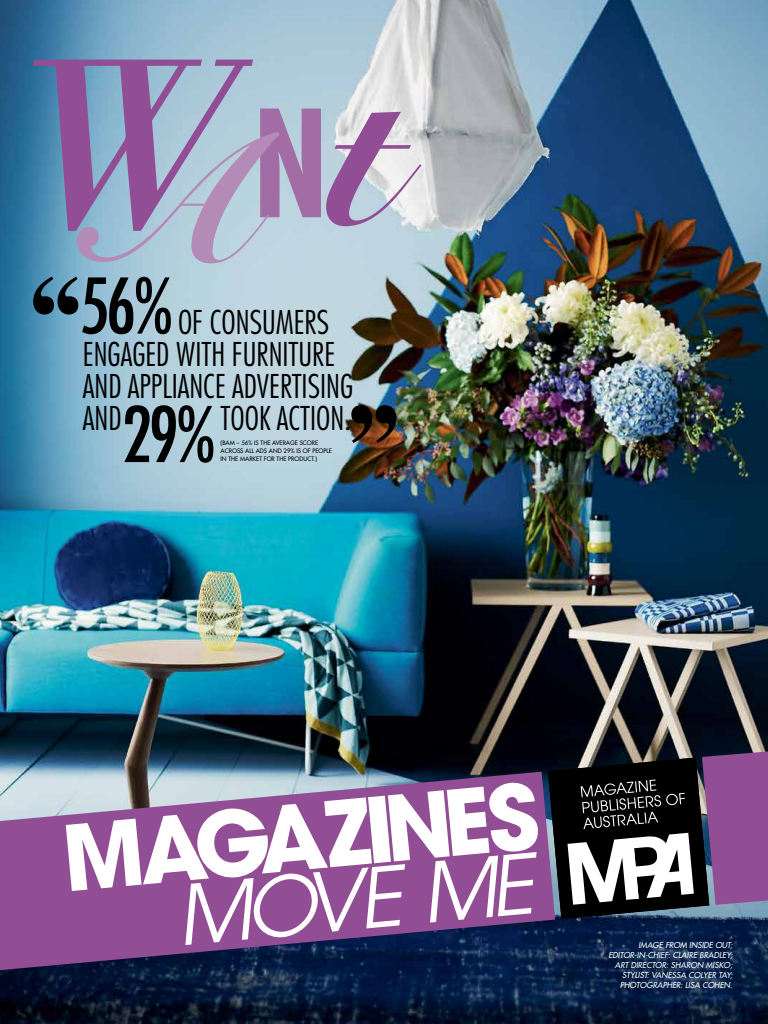
<style>
.page{position:relative;width:768px;height:1024px;background:#fff}
.page>*{position:absolute;margin:0;border:0;box-sizing:border-box;transform-origin:0 0}
.t1{font:italic 250.8px "Bodoni";color:#924e94}
.t2{font:condensed 74.5px/128.5px "Futura";color:#000;text-align:center}
.t3{font:300 condensed 31.9px/31.9px "Futura";color:#000}
.t4{font:italic 8px "Futura";color:#fff}
.t5{font:6px/8px "Futura";color:#000}
.s1{font-family:"Futura";font-weight:700;font-style:normal;font-stretch:condensed;font-size:144.2px;color:#a26ca5}
.s2{font-family:"Snell Roundhand Black Script";font-style:normal;font-size:222.7px}
</style>
<div class="page">
<img style="left:0;top:0;width:768px;height:1024px">
<svg style="left:0;top:772px;width:555px;height:230px"></svg>
<svg style="left:548px;top:751px;width:220px;height:168px;background:#594c5f"></svg>
<svg style="left:33px;top:277px;width:45px;height:38px;background:#325161"></svg>
<svg style="left:351px;top:405px;width:45px;height:38px;background:#3e2719"></svg>
<h1 class="t1" style="left:17px;top:-7px;width:381px">W<sub>A</sub><span class="s1">n</span><span class="s2">t</span></h1>
<h2 class="t2" style="left:79px;top:241px;width:139px">56%<br>29%</h2>
<h3 class="t3" style="left:83px;top:307px;width:272px;text-indent:95px">OF CONSUMERS<br>ENGAGED WITH FURNITURE<br>AND APPLIANCE ADVERTISING<br>AND</h3>
<h3 class="t3" style="left:221px;top:402px;width:132px">TOOK ACTION.</h3>
<p class="t5" style="left:221px;top:438px;width:113px">(BAM – 56% IS THE AVERAGE SCORE<br>ACROSS ALL ADS AND 29% IS OF PEOPLE<br>IN THE MARKET FOR THE PRODUCT.)</p>
<p class="t4" style="left:638px;top:940px;width:96px">IMAGE FROM INSIDE OUT;</p>
<p class="t4" style="left:608px;top:950px;width:126px">EDITOR-IN-CHIEF: CLAIRE BRADLEY;</p>
<p class="t4" style="left:615px;top:960px;width:119px">ART DIRECTOR: SHARON MISKO;</p>
<p class="t4" style="left:622px;top:970px;width:112px">STYLIST: VANESSA COLYER TAY;</p>
<p class="t4" style="left:620px;top:980px;width:16px">PHOTOGRA</p>
<p class="t4" style="left:663px;top:980px;width:28px">PHER : LISA</p>
<p class="t4" style="left:702px;top:980px;width:32px">COHEN.</p>
</div>
